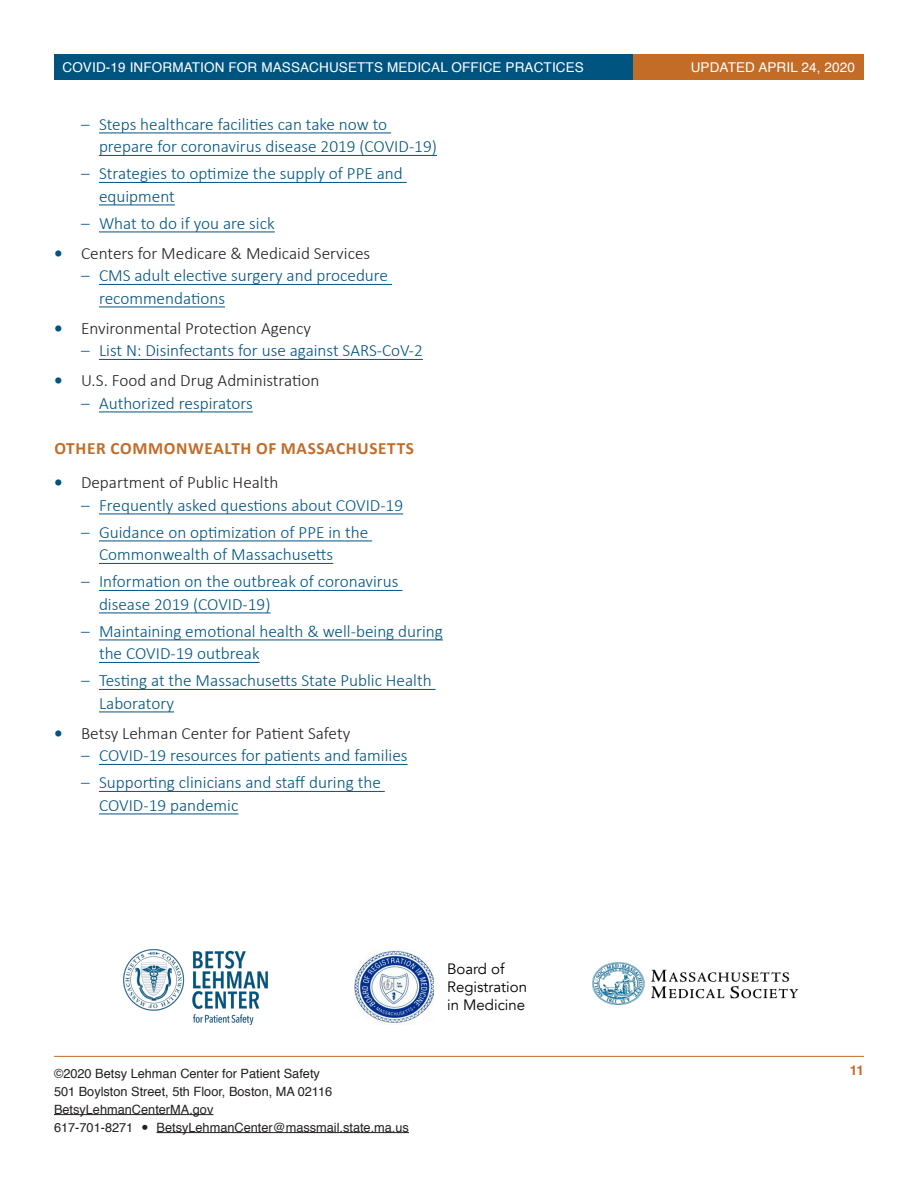
<style>
.page{position:relative;width:918px;height:1188px;background:#fff}
.page>*{position:absolute;margin:0;border:0;box-sizing:border-box;transform-origin:0 0}
.t1{font:300 17.25px/22.5px "Calibri";color:#005480}
.t2{font:300 17.25px "Calibri";color:#231f20}
.t3{font:700 17.25px "Calibri";letter-spacing:.04em;color:#c26c28}
.t4{font:15px/18px "Avenir";color:#000}
.t5{font:13.5px "Helvetica";letter-spacing:.01em;color:#fff}
.t6{font:700 13.5px "Helvetica";color:#c26c28}
.t7{font:12.75px/18px "Helvetica";color:#231f20}
.s1{font-weight:700;color:#005480}
</style>
<div class="page">
<div style="left:54px;top:54px;width:589px;height:26px;background:#005480"></div>
<div style="left:633px;top:54px;width:231px;height:26px;background:#c26c28"></div>
<hr style="left:54px;top:1056px;width:810px;height:1px;background:#c26c28">
<hr style="left:54px;top:1114px;width:159px;height:1px;background:#231f20">
<hr style="left:157px;top:1132px;width:252px;height:1px;background:#231f20">
<hr style="left:99px;top:133px;width:292px;height:1px;background:#005480">
<hr style="left:99px;top:155px;width:338px;height:1px;background:#005480">
<hr style="left:99px;top:182px;width:308px;height:1px;background:#005480">
<hr style="left:99px;top:205px;width:76px;height:1px;background:#005480">
<hr style="left:99px;top:232px;width:176px;height:1px;background:#005480">
<hr style="left:99px;top:284px;width:293px;height:1px;background:#005480">
<hr style="left:99px;top:307px;width:126px;height:1px;background:#005480">
<hr style="left:99px;top:359px;width:324px;height:1px;background:#005480">
<hr style="left:99px;top:412px;width:154px;height:1px;background:#005480">
<hr style="left:99px;top:514px;width:304px;height:1px;background:#005480">
<hr style="left:99px;top:541px;width:273px;height:1px;background:#005480">
<hr style="left:99px;top:563px;width:234px;height:1px;background:#005480">
<hr style="left:99px;top:590px;width:303px;height:1px;background:#005480">
<hr style="left:99px;top:613px;width:172px;height:1px;background:#005480">
<hr style="left:99px;top:640px;width:344px;height:1px;background:#005480">
<hr style="left:99px;top:662px;width:161px;height:1px;background:#005480">
<hr style="left:99px;top:689px;width:337px;height:1px;background:#005480">
<hr style="left:99px;top:712px;width:75px;height:1px;background:#005480">
<hr style="left:99px;top:764px;width:309px;height:1px;background:#005480">
<hr style="left:99px;top:791px;width:286px;height:1px;background:#005480">
<hr style="left:99px;top:814px;width:139px;height:1px;background:#005480">
<img style="left:123px;top:949px;width:145px;height:76px">
<img style="left:592px;top:962px;width:207px;height:43px">
<img style="left:355px;top:949px;width:79px;height:76px">
<p class="t5" style="left:62px;top:57px;width:523px">COVID-19 INFORMATION FOR MASSACHUSETTS MEDICAL OFFICE PRACTICES</p>
<p class="t5" style="left:691px;top:57px;width:166px">UPDATED APRIL 24, 2020</p>
<p class="t1" style="left:99px;top:113px;width:339px;text-indent:-18px">– Steps healthcare facilities can take now to prepare for coronavirus disease 2019 (COVID-19)</p>
<p class="t1" style="left:99px;top:162px;width:305px;text-indent:-18px">– Strategies to optimize the supply of PPE and equipment</p>
<p class="t1" style="left:81px;top:212px;width:195px">– What to do if you are sick</p>
<p class="t2" style="left:54px;top:243px;width:318px"><span class="s1">•</span> Centers for Medicare &amp; Medicaid Services</p>
<p class="t1" style="left:99px;top:264px;width:291px;text-indent:-18px">– CMS adult elective surgery and procedure recommendations</p>
<p class="t2" style="left:54px;top:318px;width:259px"><span class="s1">•</span> Environmental Protection Agency</p>
<p class="t1" style="left:81px;top:339px;width:343px">– List N: Disinfectants for use against SARS-CoV-2</p>
<p class="t2" style="left:54px;top:370px;width:267px"><span class="s1">•</span> U.S. Food and Drug Administration</p>
<p class="t1" style="left:81px;top:392px;width:173px">– Authorized respirators</p>
<h3 class="t3" style="left:54px;top:436px;width:361px">OTHER COMMONWEALTH OF MASSACHUSETTS</h3>
<p class="t2" style="left:54px;top:472px;width:226px"><span class="s1">•</span> Department of Public Health</p>
<p class="t1" style="left:81px;top:494px;width:324px">– Frequently asked questions about COVID-19</p>
<p class="t1" style="left:99px;top:521px;width:271px;text-indent:-18px">– Guidance on optimization of PPE in the<br>Commonwealth of Massachusetts</p>
<p class="t1" style="left:99px;top:570px;width:301px;text-indent:-18px">– Information on the outbreak of coronavirus disease 2019 (COVID-19)</p>
<p class="t1" style="left:99px;top:620px;width:345px;text-indent:-18px">– Maintaining emotional health &amp; well-being during the COVID-19 outbreak</p>
<p class="t1" style="left:99px;top:669px;width:334px;text-indent:-18px">– Testing at the Massachusetts State Public Health<br>Laboratory</p>
<p class="t2" style="left:54px;top:723px;width:298px"><span class="s1">•</span> Betsy Lehman Center for Patient Safety</p>
<p class="t1" style="left:81px;top:744px;width:328px">– COVID-19 resources for patients and families</p>
<p class="t1" style="left:99px;top:771px;width:283px;text-indent:-18px">– Supporting clinicians and staff during the<br>COVID-19 pandemic</p>
<p class="t4" style="left:447px;top:960px;width:81px">Board of<br>Registration in Medicine</p>
<p class="t7" style="left:54px;top:1065px;width:267px">©2020 Betsy Lehman Center for Patient Safety</p>
<p class="t6" style="left:850px;top:1060px;width:16px">11</p>
<p class="t7" style="left:54px;top:1083px;width:280px">501 Boylston Street, 5th Floor, Boston, MA 02116<br>BetsyLehmanCenterMA.gov<br>617-701-8271</p>
<p class="t7" style="left:157px;top:1119px;width:254px">BetsyLehmanCenter@massmail.state.ma.us</p>
</div>
